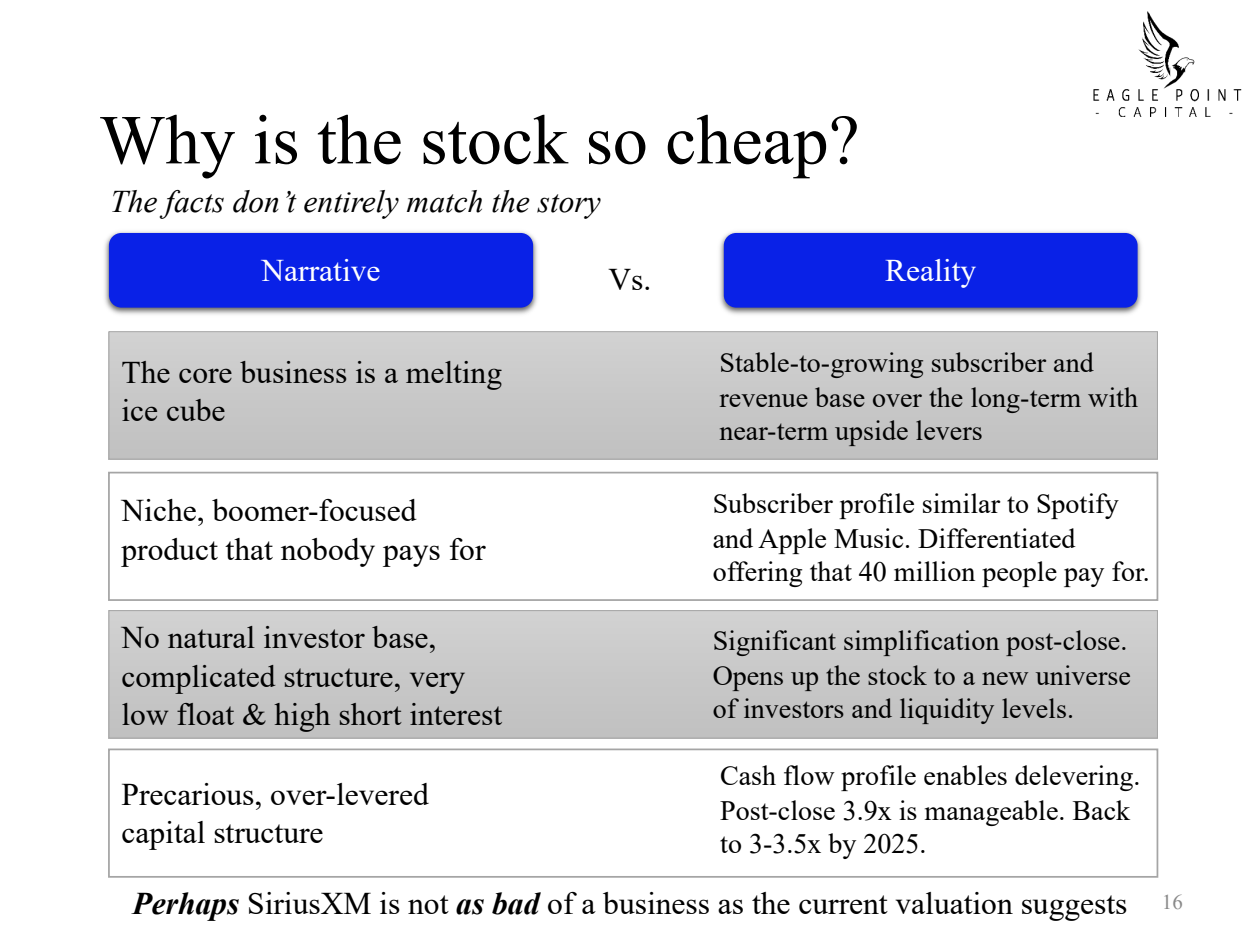
<style>
.page{position:relative;width:1260px;height:945px;background:#fff}
.page>*{position:absolute;margin:0;border:0;box-sizing:border-box;transform-origin:0 0}
.t1{font:70px "Times New Roman";color:#000}
.t2{font:31.5px/38.1px "Times New Roman";color:#000}
.t3{font:italic 31.5px "Times New Roman";color:#000}
.t4{font:31.5px "Times New Roman";color:#fff}
.t5{font:28px/34.3px "Times New Roman";color:#000}
.t6{font:21px "Times New Roman";color:#898989}
.s1{font-weight:700;font-style:italic}
</style>
<div class="page">
<img style="left:1093px;top:12px;width:149px;height:105px">
<img style="left:104px;top:231px;width:434px;height:84px">
<img style="left:234px;top:308px;width:174px;height:7px">
<div style="left:109px;top:233px;width:424px;height:75px;background:#0921e7;border-radius:12px"></div>
<img style="left:719px;top:231px;width:423px;height:84px">
<img style="left:858px;top:308px;width:145px;height:7px">
<div style="left:724px;top:233px;width:414px;height:75px;background:#0921e7;border-radius:12px"></div>
<div style="left:109px;top:332px;width:1048px;height:127px;background:#c8c8c8"></div>
<div style="left:108px;top:331px;width:1050px;height:129px;border:1px solid #a5a5a5"></div>
<div style="left:108px;top:472px;width:1050px;height:129px;border:2px solid #a5a5a5"></div>
<div style="left:109px;top:611px;width:1048px;height:127px;background:#c8c8c8"></div>
<div style="left:108px;top:610px;width:1050px;height:129px;border:1px solid #a5a5a5"></div>
<div style="left:108px;top:749px;width:1050px;height:129px;border:2px solid #a5a5a5"></div>
<h1 class="t1" style="left:99px;top:101px;width:762px">Why is the stock so cheap?</h1>
<p class="t3" style="left:110px;top:184px;width:492px">The facts don’t entirely match the story</p>
<p class="t4" style="left:262px;top:253px;width:120px">Narrative</p>
<p class="t4" style="left:885px;top:253px;width:93px">Reality</p>
<p class="t2" style="left:608px;top:261px;width:44px">Vs.</p>
<p class="t2" style="left:122px;top:353px;width:382px">The core business is a melting ice cube</p>
<p class="t5" style="left:719px;top:345px;width:420px">Stable-to-growing subscriber and revenue base over the long-term with near-term upside levers</p>
<p class="t2" style="left:122px;top:491px;width:365px;line-height:38.7px">Niche, boomer-focused product that nobody pays for</p>
<p class="t5" style="left:713px;top:486px;width:439px">Subscriber profile similar to Spotify and Apple Music. Differentiated offering that 40 million people pay for.</p>
<p class="t2" style="left:122px;top:619px;width:382px">No natural investor base, complicated structure, very low float &amp; high short interest</p>
<p class="t5" style="left:713px;top:623px;width:420px">Significant simplification post-close.<br>Opens up the stock to a new universe of investors and liquidity levels.</p>
<p class="t2" style="left:122px;top:775px;width:309px">Precarious, over-levered capital structure</p>
<p class="t5" style="left:720px;top:758px;width:422px">Cash flow profile enables delevering.<br>Post-close 3.9x is manageable. Back to 3-3.5x by 2025.</p>
<p class="t2" style="left:133px;top:884px;width:996px"><span class="s1">Perhaps</span> SiriusXM is not <span class="s1">as bad</span> of a business as the current valuation suggests</p>
<p class="t6" style="left:1162px;top:891px;width:22px">16</p>
</div>
